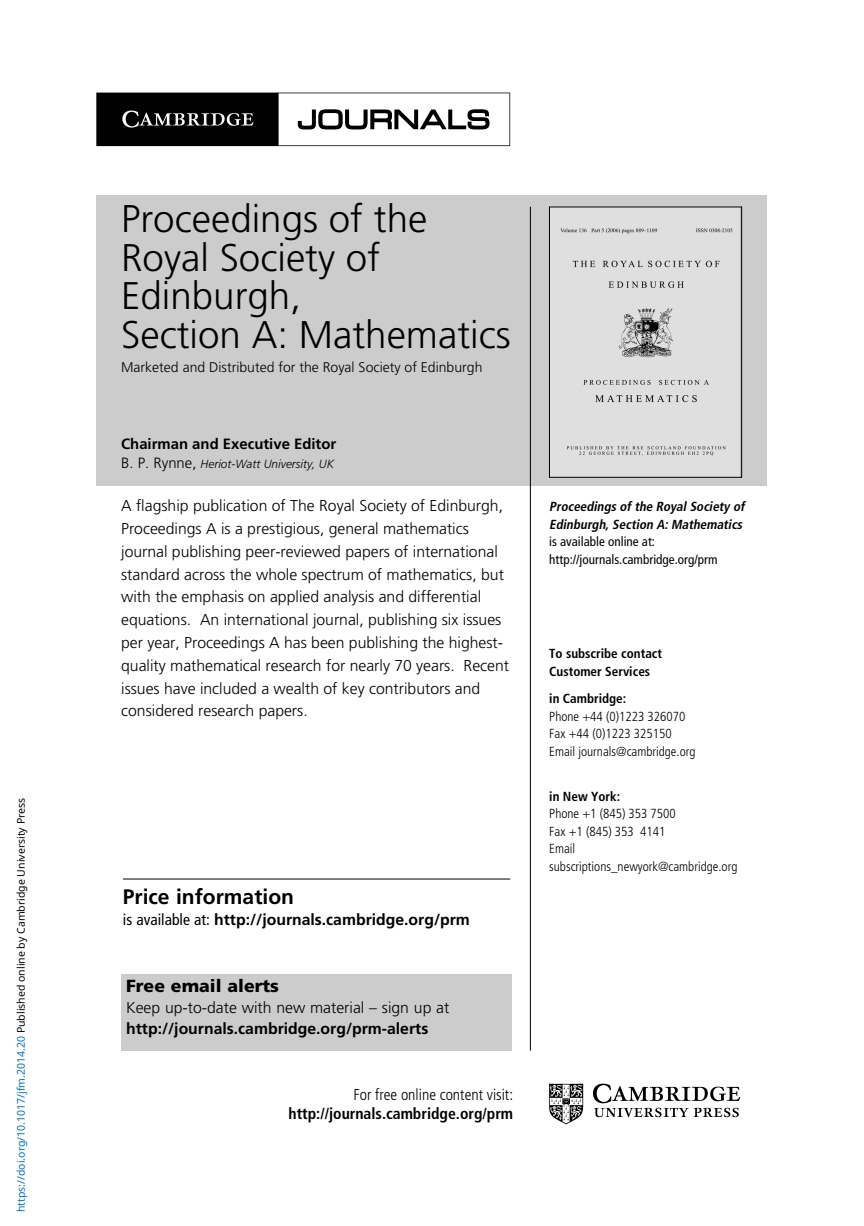
<style>
.page{position:relative;width:864px;height:1226px;background:#fff}
.page>*{position:absolute;margin:0;border:0;box-sizing:border-box;transform-origin:0 0}
._01_Title_-_The_Jour{font:300 38.5px "Frutiger LT Std";color:#000}
._06_Price_Info_head{font:700 21px "Frutiger LT Std";color:#000}
._08_Free_email_alert{font:900 17.5px "Frutiger LT Std";color:#000}
._09_Free_email_text{font:300 15.75px/22.8px "Frutiger LT Std";color:#000}
._07_Price_info_text{font:700 15.75px "Frutiger LT Std";color:#000}
._10_Free_email_url{font:700 15.75px "Frutiger LT Std";color:#000}
._17_Free_online_url{font:700 condensed 15.75px "Frutiger LT Std";color:#000}
._16_Free_online_cont{font:300 condensed 15.75px "Frutiger LT Std";color:#000}
._03_Editor_head{font:700 14.88px "Frutiger LT Std";color:#000}
._01_Title_-_The_Jour-2{font:300 14px "Frutiger LT Std";color:#000}
._15_subscribe_addres{font:300 condensed 13.12px "Frutiger LT Std";color:#000}
._11_Right_col_journa{font:italic 700 condensed 13.12px/17.5px "Frutiger LT Std";color:#000}
._13_To_subscribe_hea{font:700 condensed 13.12px/17.5px "Frutiger LT Std";color:#000}
._12_Right_col_journa{font:condensed 13.12px "Frutiger LT Std";color:#000}
._14____in_Cambridg{font:700 condensed 13.12px "Frutiger LT Std";color:#000}
.t1{font:italic 300 11.9px "Frutiger LT Std";color:#000}
.t2{font:10.5px "Noto Sans";color:#000}
.s1{color:#0172cf}
.s2{font-style:normal;font-size:14.88px}
.s3{font-weight:400;font-stretch:condensed}
.s4{font-weight:400;font-style:normal}
</style>
<div class="page">
<div style="left:96px;top:195px;width:670px;height:291px;background:#ccc"></div>
<svg style="left:96px;top:93px;width:414px;height:53px"></svg>
<img style="left:551px;top:209px;width:188px;height:266px">
<div style="left:121px;top:973px;width:390px;height:77px;background:#ccc"></div>
<hr style="left:123px;top:878px;width:387px;height:1px;background:#000">
<hr style="left:529px;top:207px;width:1px;height:843px;background:#000">
<img style="left:549px;top:1083px;width:192px;height:42px">
<p class="t2" style="left:14px;top:1212px;width:416px;rotate:-90deg"><span class="s1">https://doi.org/10.1017/jfm.2014.20</span> Published online by Cambridge University Press</p>
<p class="_01_Title_-_The_Jour" style="left:121px;top:197px;width:307px">Proceedings of the</p>
<p class="_01_Title_-_The_Jour" style="left:121px;top:235px;width:260px">Royal Society of</p>
<p class="_01_Title_-_The_Jour" style="left:121px;top:274px;width:181px">Edinburgh,</p>
<p class="_01_Title_-_The_Jour" style="left:121px;top:312px;width:391px">Section A: Mathematics</p>
<p class="_01_Title_-_The_Jour-2" style="left:121px;top:359px;width:362px">Marketed and Distributed for the Royal Society of Edinburgh</p>
<p class="_03_Editor_head" style="left:121px;top:435px;width:216px">Chairman and Executive Editor</p>
<p class="t1" style="left:121px;top:457px;width:214px"><span class="s2">B. P. Rynne,</span> Heriot-Watt University, UK</p>
<p class="_09_Free_email_text" style="left:121px;top:495px;width:389px">A flagship publication of The Royal Society of Edinburgh, Proceedings A is a prestigious, general mathematics journal publishing peer-reviewed papers of international standard across the whole spectrum of mathematics, but with the emphasis on applied analysis and differential equations. An international journal, publishing six issues per year, Proceedings A has been publishing the highest&shy;quality mathematical research for nearly 70 years. Recent issues have included a wealth of key contributors and considered research papers.</p>
<p class="_06_Price_Info_head" style="left:123px;top:884px;width:172px">Price information</p>
<p class="_07_Price_info_text" style="left:123px;top:910px;width:348px"><span class="s3">is available at:</span> http://journals.cambridge.org/prm</p>
<p class="_08_Free_email_alert" style="left:126px;top:974px;width:154px">Free email alerts</p>
<p class="_09_Free_email_text" style="left:126px;top:996px;width:324px">Keep up-to-date with new material – sign up at</p>
<p class="_10_Free_email_url" style="left:126px;top:1018px;width:303px">http://journals.cambridge.org/prm-alerts</p>
<p class="_16_Free_online_cont" style="left:353px;top:1085px;width:161px">For free online content visit:</p>
<p class="_17_Free_online_url" style="left:288px;top:1103px;width:226px">http://journals.cambridge.org/prm</p>
<p class="_11_Right_col_journa" style="left:549px;top:498px;width:199px">Proceedings ofthe RoyalSociety of<br>Edinburgh,Section A:Mathematics <span class="s4">is available online at:</span></p>
<p class="_12_Right_col_journa" style="left:549px;top:551px;width:170px">http://journals.cambridge.org/prm</p>
<p class="_13_To_subscribe_hea" style="left:549px;top:645px;width:114px">To subscribe contact<br>Customer Services</p>
<p class="_14____in_Cambridg" style="left:549px;top:691px;width:78px">in Cambridge:</p>
<p class="_15_subscribe_addres" style="left:549px;top:708px;width:137px">Phone +44 (0)1223 326070</p>
<p class="_15_subscribe_addres" style="left:549px;top:726px;width:124px">Fax +44 (0)1223 325150</p>
<p class="_15_subscribe_addres" style="left:549px;top:743px;width:148px">Email journals@cambridge.org</p>
<p class="_14____in_Cambridg" style="left:549px;top:788px;width:72px">in New York:</p>
<p class="_15_subscribe_addres" style="left:549px;top:806px;width:128px">Phone +1 (845) 353 7500</p>
<p class="_15_subscribe_addres" style="left:549px;top:823px;width:117px">Fax +1 (845) 353 4141</p>
<p class="_15_subscribe_addres" style="left:549px;top:841px;width:28px">Email</p>
<p class="_15_subscribe_addres" style="left:549px;top:858px;width:189px">subscriptions_newyork@cambridge.org</p>
</div>
